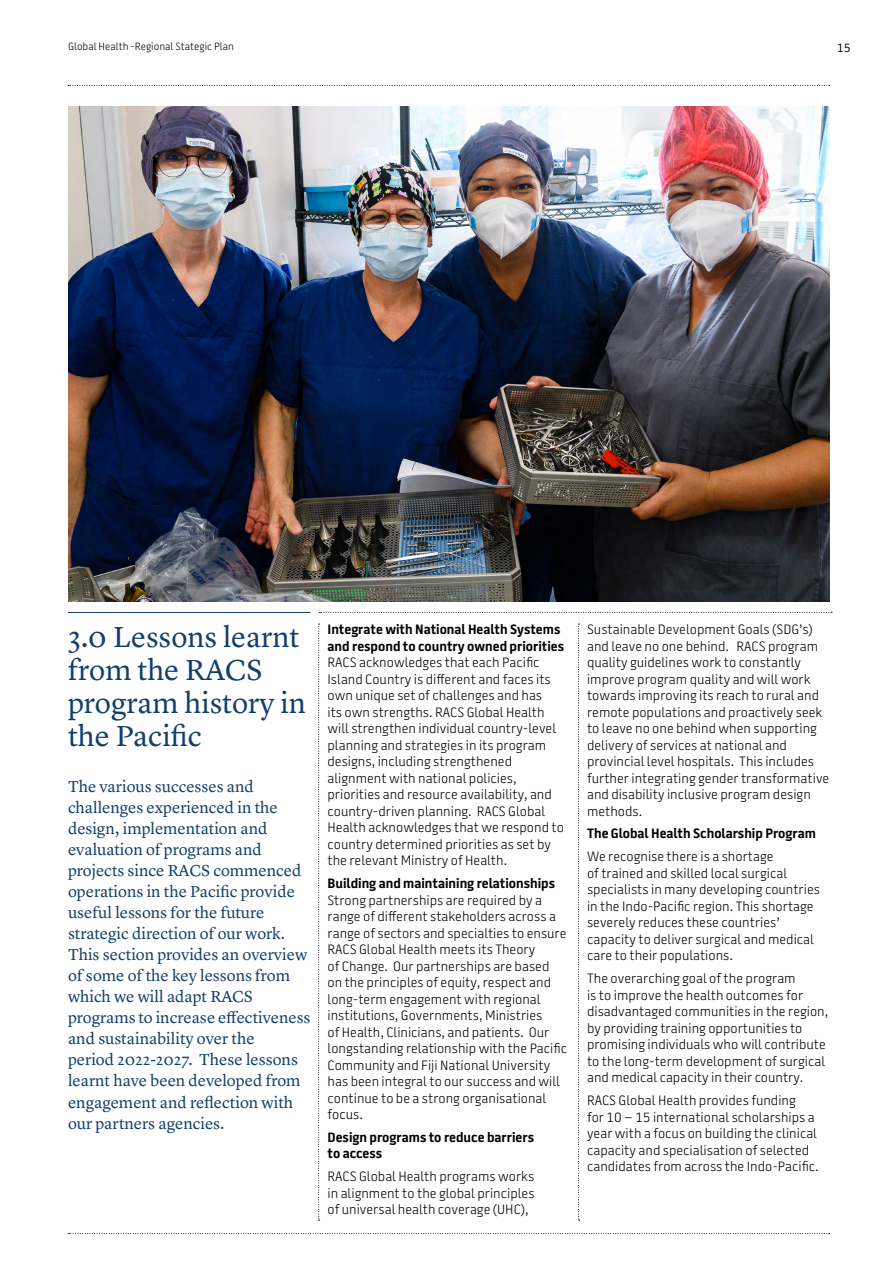
<style>
.page{position:relative;width:893px;height:1263px;background:#fff}
.page>*{position:absolute;margin:0;border:0;box-sizing:border-box;transform-origin:0 0}
.t1{font:30px/33px "Lyon Text";color:#133f6d}
.t2{font:16.5px/21px "Lyon Text";color:#133f6d}
.t3{font:300 13.5px/16.5px "Battersea";color:#000}
.t4{font:700 13.5px/16.5px "Battersea";color:#000}
.t5{font:12px "Battersea";color:#000}
.t6{font:300 10.5px "Battersea";color:#000}
</style>
<div class="page">
<svg style="left:68px;top:1233px;width:762px;height:1px"></svg>
<svg style="left:68px;top:85px;width:762px;height:1px"></svg>
<svg style="left:318px;top:624px;width:2px;height:597px"></svg>
<svg style="left:578px;top:624px;width:2px;height:597px"></svg>
<svg style="left:319px;top:612px;width:513px;height:1px"></svg>
<hr style="left:68px;top:612px;width:243px;height:1px;background:#133f6d">
<img style="left:68px;top:106px;width:761px;height:496px">
<p class="t6" style="left:68px;top:40px;width:167px">Global Health -Regional Stategic Plan</p>
<p class="t5" style="left:837px;top:39px;width:15px">15</p>
<h1 class="t1" style="left:68px;top:618px;width:239px">3.0 Lessons learnt from the RACS program history in the Pacific</h1>
<p class="t2" style="left:68px;top:775px;width:244px">The various successes and challenges experienced in the design, implementation and evaluation of programs and projects since RACS commenced operations in the Pacific provide useful lessons for the future strategic direction of our work.<br>This section provides an overview of some of the key lessons from which we will adapt RACS programs to increase effectiveness and sustainability over the<br>period 2022-2027. These lessons learnt have been developed from engagement and reflection with our partners agencies.</p>
<p class="t4" style="left:328px;top:622px;width:238px">Integrate with National Health Systems and respond to country owned priorities</p>
<p class="t3" style="left:328px;top:654px;width:238px">RACS acknowledges that each Pacific Island Country is different and faces its own unique set of challenges and has<br>its own strengths. RACS Global Health will strengthen individual country-level planning and strategies in its program designs, including strengthened alignment with national policies, priorities and resource availability, and country-driven planning. RACS Global Health acknowledges that we respond to country determined priorities as set by the relevant Ministry of Health.</p>
<p class="t4" style="left:328px;top:875px;width:229px">Building and maintaining relationships</p>
<p class="t3" style="left:328px;top:892px;width:241px">Strong partnerships are required by a range of different stakeholders across a range of sectors and specialties to ensure RACS Global Health meets its Theory<br>of Change. Our partnerships are based on the principles of equity, respect and long-term engagement with regional institutions, Governments, Ministries<br>of Health, Clinicians, and patients. Our longstanding relationship with the Pacific Community and Fiji National University has been integral to our success and will continue to be a strong organisational focus.</p>
<p class="t4" style="left:328px;top:1129px;width:208px">Design programs to reduce barriers to access</p>
<p class="t3" style="left:328px;top:1168px;width:209px;text-align:justify">RACS Global Health programs works in alignment to the global principles of universal health coverage (UHC),</p>
<p class="t3" style="left:587px;top:621px;width:244px">Sustainable Development Goals (SDG’s) and leave no one behind. RACS program quality guidelines work to constantly improve program quality and will work towards improving its reach to rural and remote populations and proactively seek to leave no one behind when supporting delivery of services at national and provincial level hospitals. This includes further integrating gender transformative and disability inclusive program design methods.</p>
<p class="t4" style="left:587px;top:826px;width:230px">The Global Health Scholarship Program</p>
<p class="t3" style="left:587px;top:849px;width:234px">We recognise there is a shortage<br>of trained and skilled local surgical specialists in many developing countries in the Indo-Pacific region. This shortage severely reduces these countries’ capacity to deliver surgical and medical care to their populations.</p>
<p class="t3" style="left:587px;top:970px;width:243px">The overarching goal of the program<br>is to improve the health outcomes for disadvantaged communities in the region, by providing training opportunities to promising individuals who will contribute to the long-term development of surgical and medical capacity in their country.</p>
<p class="t3" style="left:587px;top:1092px;width:233px">RACS Global Health provides funding<br>for 10 – 15 international scholarships a year with a focus on building the clinical capacity and specialisation of selected candidates from across the Indo-Pacific.</p>
</div>
